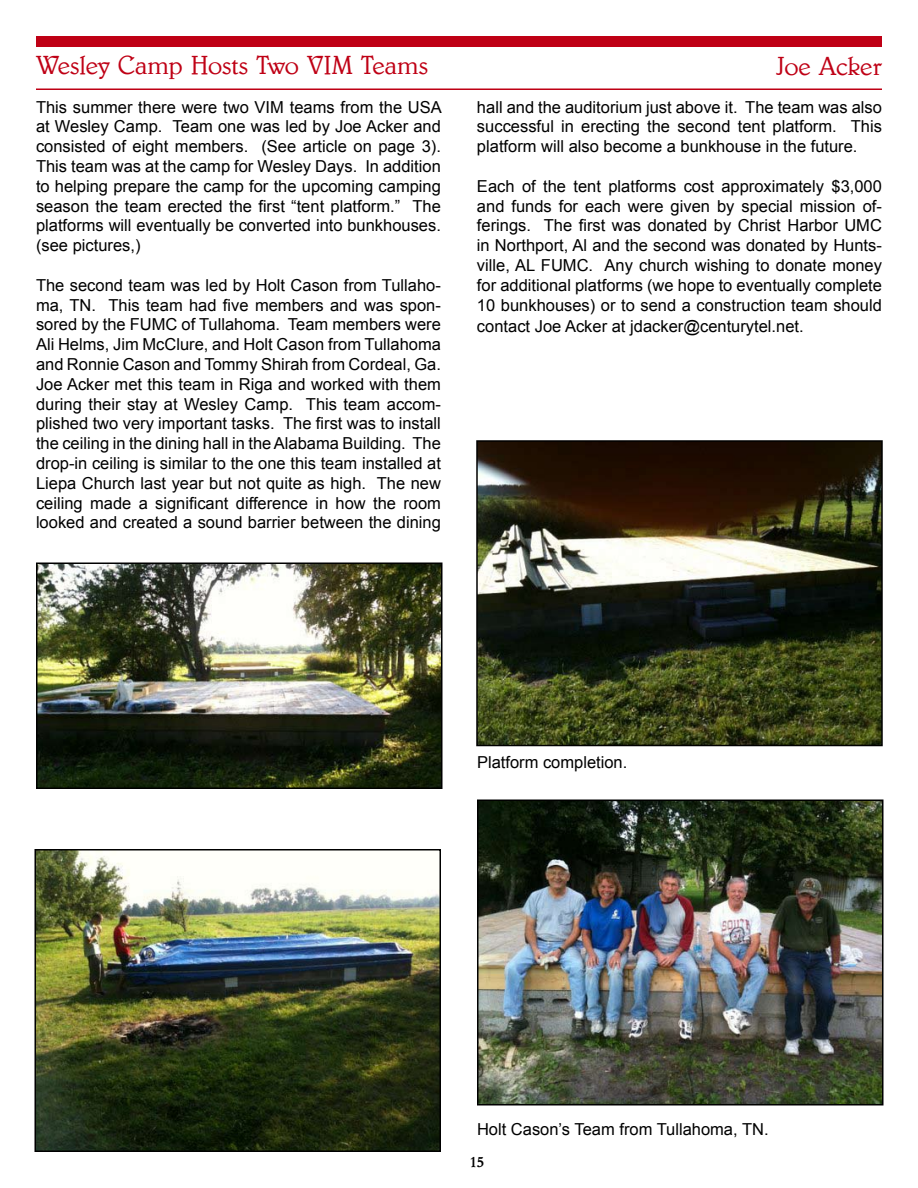
<style>
.page{position:relative;width:918px;height:1188px;background:#fff}
.page>*{position:absolute;margin:0;border:0;box-sizing:border-box;transform-origin:0 0}
.t1{font:300 27px "Benson";letter-spacing:-.005em;color:#bf0015}
.t2{font:16.5px/19.8px "Arial";color:#000;text-align:justify}
.t3{font:700 15px "Garamond";color:#000}
</style>
<div class="page">
<img style="left:480px;top:803px;width:401px;height:300px">
<div style="left:477px;top:800px;width:407px;height:306px;border:2px solid #000"></div>
<img style="left:479px;top:443px;width:401px;height:300px">
<div style="left:476px;top:440px;width:407px;height:306px;border:2px solid #000"></div>
<img style="left:39px;top:565px;width:400px;height:221px">
<div style="left:36px;top:562px;width:406px;height:227px;border:2px solid #000"></div>
<img style="left:37px;top:852px;width:401px;height:297px">
<div style="left:34px;top:849px;width:407px;height:303px;border:2px solid #000"></div>
<div style="left:36px;top:36px;width:846px;height:10px;background:#bf0015"></div>
<hr style="left:36px;top:88px;width:846px;height:2px;background:#bf0015">
<h1 class="t1" style="left:36px;top:51px;width:394px">Wesley Camp Hosts Two VIM Teams</h1>
<h1 class="t1" style="left:776px;top:51px;width:107px">Joe Acker</h1>
<p class="t2" style="left:36px;top:97px;width:407px">This summer there were two VIM teams from the USA at Wesley Camp. Team one was led by Joe Acker and consisted of eight members. (See article on page 3).<br>This team was at the camp for Wesley Days. In addition to helping prepare the camp for the upcoming camping season the team erected the first “tent platform.” The platforms will eventually be converted into bunkhouses. (see pictures,)</p>
<p class="t2" style="left:36px;top:275px;width:406px">The second team was led by Holt Cason from Tullaho&shy;ma, TN. This team had five members and was spon&shy;sored by the FUMC of Tullahoma. Team members were Ali Helms, Jim McClure, and Holt Cason from Tullahoma and Ronnie Cason and Tommy Shirah from Cordeal, Ga.<br>Joe Acker met this team in Riga and worked with them during their stay at Wesley Camp. This team accom&shy;plished two very important tasks. The first was to install the ceiling in the dining hall in the Alabama Building. The drop-in ceiling is similar to the one this team installed at Liepa Church last year but not quite as high. The new ceiling made a significant difference in how the room looked and created a sound barrier between the dining</p>
<p class="t2" style="left:477px;top:97px;width:406px">hall and the auditorium just above it. The team was also successful in erecting the second tent platform. This platform will also become a bunkhouse in the future.</p>
<p class="t2" style="left:477px;top:176px;width:406px">Each of the tent platforms cost approximately $3,000 and funds for each were given by special mission of&shy;ferings. The first was donated by Christ Harbor UMC in Northport, Al and the second was donated by Hunts&shy;ville, AL FUMC. Any church wishing to donate money for additional platforms (we hope to eventually complete 10 bunkhouses) or to send a construction team should</p>
<p class="t2" style="left:477px;top:317px;width:328px">contact Joe Acker at jdacker@centurytel.net.</p>
<p class="t2" style="left:477px;top:752px;width:152px">Platform completion.</p>
<p class="t2" style="left:477px;top:1119px;width:293px">Holt Cason’s Team from Tullahoma, TN.</p>
<p class="t3" style="left:470px;top:1152px;width:16px">15</p>
</div>
